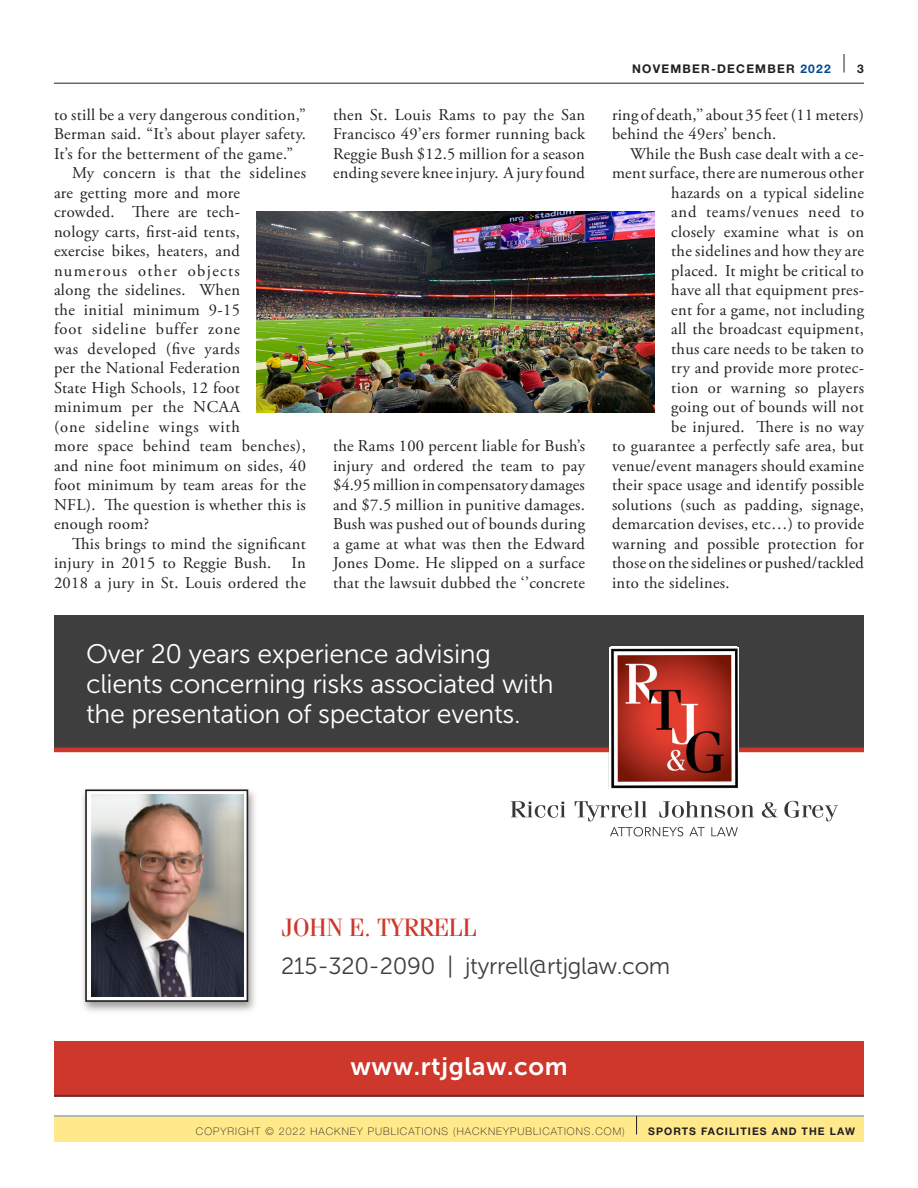
<style>
.page{position:relative;width:918px;height:1188px;background:#fff}
.page>*{position:absolute;margin:0;border:0;box-sizing:border-box;transform-origin:0 0}
.t1{font:26.7px/30.2px "Museo Sans 300";letter-spacing:-.015em;color:#fff}
.t2{font:25.05px "Museo Sans 700";letter-spacing:.025em;color:#fff}
.t3{font:25.05px "Fenice Pro ITC";letter-spacing:-.015em;color:#ce372b}
.t4{font:23.4px "Museo Sans 300";letter-spacing:-.015em;color:#3e3e3f}
.Body_text{font:16.5px/19.5px "Adobe Garamond Pro";letter-spacing:.02em;color:#231f20;text-align:justify}
.Body_text-2{font:16.5px "Adobe Garamond Pro";letter-spacing:.045em;color:#231f20}
.t5{font:700 12px "Helvetica Neue LT Std";letter-spacing:.1em;color:#231f20}
.t6{font:100 10.5px "Helvetica Neue LT Std";letter-spacing:.1em;color:#231f20}
.t7{font:700 10.5px "Helvetica Neue LT Std";letter-spacing:.1em;color:#231f20}
.s1{color:#014990}
</style>
<div class="page">
<hr style="left:54px;top:83px;width:810px;height:1px;background:#231f20">
<svg style="left:844px;top:54px;width:1px;height:18px"></svg>
<div style="left:54px;top:615px;width:810px;height:134px;background:#3e3e3f"></div>
<hr style="left:54px;top:748px;width:810px;height:4px;background:#ce372b">
<div style="left:54px;top:1041px;width:810px;height:55px;background:#ce372b"></div>
<img style="left:82px;top:789px;width:173px;height:223px">
<svg style="left:88px;top:792px;width:157px;height:207px"></svg>
<div style="left:85px;top:789px;width:163px;height:213px;border:2px solid #231f20"></div>
<img style="left:91px;top:795px;width:152px;height:201px">
<svg style="left:511px;top:801px;width:54px;height:17px"></svg>
<svg style="left:575px;top:801px;width:72px;height:20px"></svg>
<svg style="left:659px;top:801px;width:95px;height:17px"></svg>
<svg style="left:762px;top:802px;width:16px;height:16px"></svg>
<svg style="left:784px;top:801px;width:54px;height:20px"></svg>
<div style="left:609px;top:644px;width:130px;height:145px;border:2px solid #353834"></div>
<svg style="left:610px;top:827px;width:73px;height:9px"></svg>
<svg style="left:689px;top:827px;width:16px;height:9px"></svg>
<svg style="left:711px;top:827px;width:27px;height:9px"></svg>
<hr style="left:54px;top:1095px;width:810px;height:1px;background:#3e3e3f">
<img style="left:609px;top:648px;width:129px;height:141px">
<div style="left:54px;top:1116px;width:810px;height:26px;background:#ffe98b"></div>
<svg style="left:636px;top:1116px;width:1px;height:18px"></svg>
<img style="left:256px;top:211px;width:399px;height:202px">
<p class="Body_text" style="left:54px;top:106px;width:253px">to still be a very dangerous condition,” Berman said. “It’s about player safety.<br>It’s for the betterment of the game.”</p>
<p class="Body_text" style="left:54px;top:164px;width:254px;text-align:left;text-indent:18px">My concern is that the sidelines are getting more and more<br>crowded. There are tech-<br>nology carts, first-aid tents,<br>exercise bikes, heaters, and numerous other objects<br>along the sidelines. When<br>the initial minimum 9-15<br>foot sideline buffer zone<br>was developed (five yards<br>per the National Federation<br>State High Schools, 12 foot minimum per the NCAA<br>(one sideline wings with<br>more space behind team benches), and nine foot minimum on sides, 40 foot minimum by team areas for the<br>NFL). The question is whether this is enough room?</p>
<p class="Body_text" style="left:54px;top:535px;width:254px;text-indent:18px">This brings to mind the significant injury in 2015 to Reggie Bush. In 2018 a jury in St. Louis ordered the</p>
<p class="Body_text" style="left:333px;top:106px;width:254px">then St. Louis Rams to pay the San Francisco 49’ers former running back Reggie Bush $12.5 million for a season ending severe knee injury. A jury found</p>
<p class="Body_text" style="left:333px;top:437px;width:254px">the Rams 100 percent liable for Bush’s injury and ordered the team to pay $4.95 million in compensatory damages and $7.5 million in punitive damages.<br>Bush was pushed out of bounds during a game at what was then the Edward Jones Dome. He slipped on a surface that the lawsuit dubbed the ‘’concrete</p>
<p class="t1" style="left:86px;top:639px;width:469px">Over 20 years experience advising clients concerning risks associated with the presentation of spectator events.</p>
<p class="t5" style="left:632px;top:61px;width:200px">NOVEMBER-DECEMBER <span class="s1">2022</span></p>
<p class="t5" style="left:857px;top:61px;width:8px">3</p>
<p class="Body_text" style="left:612px;top:106px;width:254px">ring of death,’’ about 35 feet (11 meters) behind the 49ers’ bench.</p>
<p class="Body_text" style="left:630px;top:145px;width:236px">While the Bush case dealt with a ce-</p>
<p class="Body_text" style="left:612px;top:164px;width:253px">ment surface, there are numerous other</p>
<p class="Body_text" style="left:671px;top:184px;width:194px">hazards on a typical sideline</p>
<p class="Body_text-2" style="left:671px;top:202px;width:194px">and teams/venues need to</p>
<p class="Body_text" style="left:671px;top:223px;width:194px">closely examine what is on</p>
<p class="Body_text" style="left:671px;top:242px;width:194px">the sidelines and how they are</p>
<p class="Body_text" style="left:671px;top:262px;width:194px">placed. It might be critical to</p>
<p class="Body_text" style="left:671px;top:281px;width:194px">have all that equipment pres-</p>
<p class="Body_text" style="left:671px;top:301px;width:194px">ent for a game, not including</p>
<p class="Body_text" style="left:671px;top:320px;width:194px">all the broadcast equipment,</p>
<p class="Body_text" style="left:671px;top:340px;width:194px">thus care needs to be taken to</p>
<p class="Body_text" style="left:671px;top:359px;width:194px">try and provide more protec-</p>
<p class="Body_text" style="left:671px;top:379px;width:194px">tion or warning so players</p>
<p class="Body_text" style="left:671px;top:398px;width:194px">going out of bounds will not</p>
<p class="Body_text" style="left:671px;top:418px;width:194px">be injured. There is no way</p>
<p class="Body_text" style="left:612px;top:437px;width:253px">to guarantee a perfectly safe area, but</p>
<p class="Body_text" style="left:612px;top:457px;width:254px">venue/event managers should examine</p>
<p class="Body_text" style="left:612px;top:476px;width:254px">their space usage and identify possible</p>
<p class="Body_text" style="left:612px;top:496px;width:254px">solutions (such as padding, signage,</p>
<p class="Body_text" style="left:612px;top:515px;width:253px">demarcation devises, etc…) to provide</p>
<p class="Body_text" style="left:612px;top:535px;width:254px">warning and possible protection for</p>
<p class="Body_text" style="left:612px;top:554px;width:254px">those on the sidelines or pushed/tackled</p>
<p class="Body_text" style="left:612px;top:574px;width:119px">into the sidelines.</p>
<p class="t3" style="left:281px;top:912px;width:198px">JOHN E. TYRRELL</p>
<p class="t4" style="left:281px;top:954px;width:391px">215-320-2090 | jtyrrell@rtjglaw.com</p>
<p class="t2" style="left:350px;top:1053px;width:219px">www.rtjglaw.com</p>
<p class="t6" style="left:196px;top:1125px;width:430px">COPYRIGHT © 2022 HACKNEY PUBLICATIONS (HACKNEYPUBLICATIONS.COM)</p>
<p class="t7" style="left:648px;top:1124px;width:208px">SPORTS FACILITIES AND THE LAW</p>
</div>
